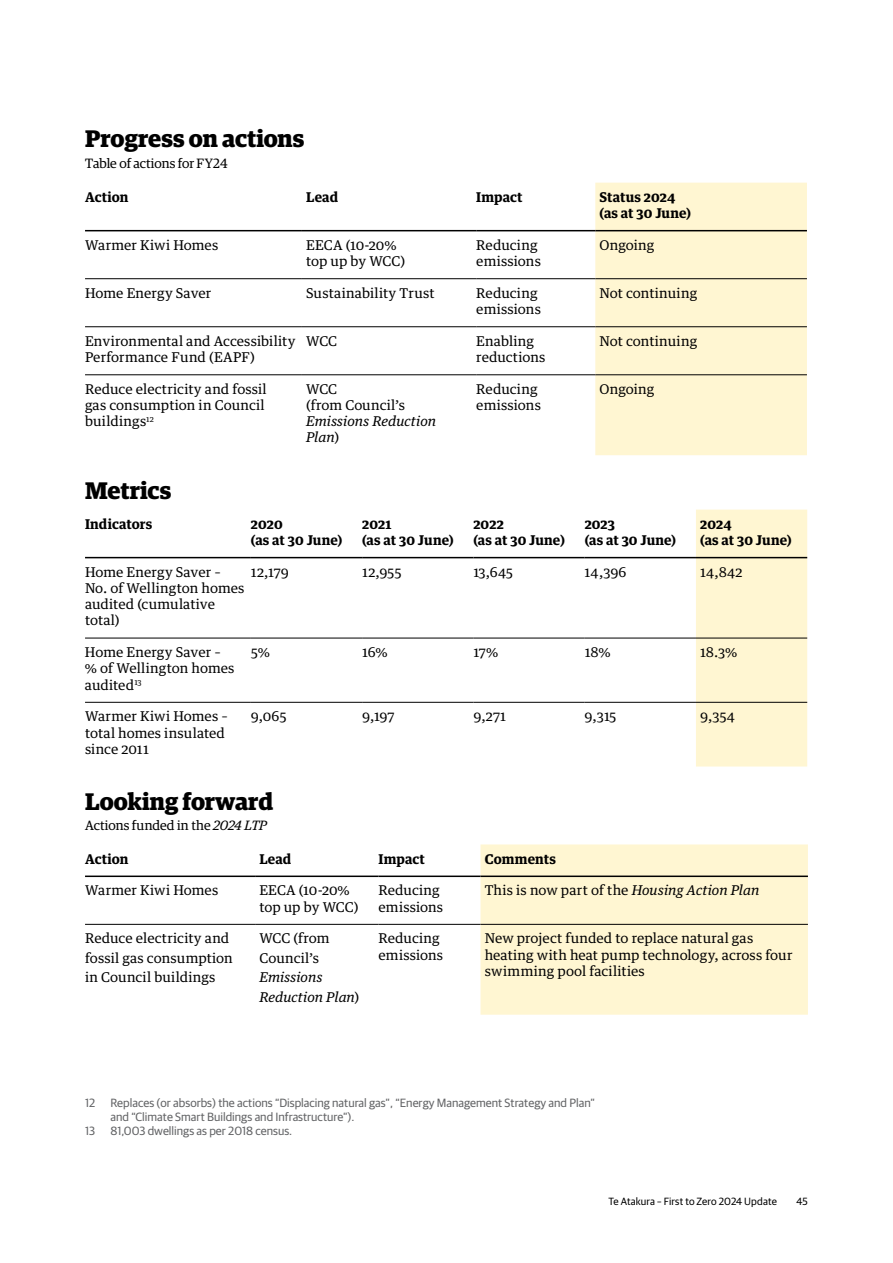
<style>
.page{position:relative;width:893px;height:1263px;background:#fff}
.page>*{position:absolute;margin:0;border:0;box-sizing:border-box;transform-origin:0 0}
.t1{font:700 24px "Guardian Egyp";letter-spacing:-.005em;color:#000}
.Body_Copy{font:13.5px/16.2px "Guardian Text Egyp";letter-spacing:.005em;color:#000}
.Body_Copy-2{font:700 13.5px/16.2px "Guardian Text Egyp";letter-spacing:.005em;color:#000}
.Body_Copy-3{font:italic 13.5px/16.2px "Guardian Text Egyp";letter-spacing:.005em;color:#000}
.Body_Copy-4{font:13.5px "Guardian Egyp";color:#000}
.Footnote{font:12px/14.4px "Guardian Sans";color:#636466}
.t2{font:10.5px "Guardian Sans";letter-spacing:.01em;color:#000}
.s1{font-style:normal}
.s2{font-style:italic}
</style>
<div class="page">
<div style="left:595px;top:183px;width:212px;height:272px;background:#fff6d2"></div>
<hr style="left:85px;top:278px;width:217px;height:1px;background:#000">
<hr style="left:302px;top:278px;width:174px;height:1px;background:#000">
<hr style="left:476px;top:278px;width:119px;height:1px;background:#000">
<hr style="left:595px;top:278px;width:212px;height:1px;background:#000">
<hr style="left:85px;top:326px;width:217px;height:1px;background:#000">
<hr style="left:302px;top:326px;width:174px;height:1px;background:#000">
<hr style="left:476px;top:326px;width:119px;height:1px;background:#000">
<hr style="left:595px;top:326px;width:212px;height:1px;background:#000">
<hr style="left:85px;top:374px;width:217px;height:1px;background:#000">
<hr style="left:302px;top:374px;width:174px;height:1px;background:#000">
<hr style="left:476px;top:374px;width:119px;height:1px;background:#000">
<hr style="left:595px;top:374px;width:212px;height:1px;background:#000">
<hr style="left:85px;top:230px;width:217px;height:1px;background:#000">
<hr style="left:302px;top:230px;width:174px;height:1px;background:#000">
<hr style="left:476px;top:230px;width:119px;height:1px;background:#000">
<hr style="left:595px;top:230px;width:212px;height:1px;background:#000">
<div style="left:696px;top:510px;width:111px;height:256px;background:#fff6d2"></div>
<hr style="left:85px;top:638px;width:166px;height:1px;background:#000">
<hr style="left:251px;top:638px;width:111px;height:1px;background:#000">
<hr style="left:362px;top:638px;width:111px;height:1px;background:#000">
<hr style="left:473px;top:638px;width:112px;height:1px;background:#000">
<hr style="left:585px;top:638px;width:111px;height:1px;background:#000">
<hr style="left:696px;top:638px;width:111px;height:1px;background:#000">
<hr style="left:85px;top:702px;width:166px;height:1px;background:#000">
<hr style="left:251px;top:702px;width:111px;height:1px;background:#000">
<hr style="left:362px;top:702px;width:111px;height:1px;background:#000">
<hr style="left:473px;top:702px;width:112px;height:1px;background:#000">
<hr style="left:585px;top:702px;width:111px;height:1px;background:#000">
<hr style="left:696px;top:702px;width:111px;height:1px;background:#000">
<hr style="left:85px;top:557px;width:166px;height:1px;background:#000">
<hr style="left:251px;top:557px;width:111px;height:1px;background:#000">
<hr style="left:362px;top:557px;width:111px;height:1px;background:#000">
<hr style="left:473px;top:557px;width:112px;height:1px;background:#000">
<hr style="left:585px;top:557px;width:111px;height:1px;background:#000">
<hr style="left:696px;top:557px;width:111px;height:1px;background:#000">
<div style="left:480px;top:844px;width:328px;height:171px;background:#fff6d2"></div>
<hr style="left:85px;top:924px;width:170px;height:1px;background:#000">
<hr style="left:255px;top:924px;width:123px;height:1px;background:#000">
<hr style="left:378px;top:924px;width:102px;height:1px;background:#000">
<hr style="left:480px;top:924px;width:328px;height:1px;background:#000">
<hr style="left:85px;top:875px;width:170px;height:2px;background:#000">
<hr style="left:255px;top:875px;width:123px;height:2px;background:#000">
<hr style="left:378px;top:875px;width:102px;height:2px;background:#000">
<hr style="left:480px;top:875px;width:328px;height:2px;background:#000">
<h2 class="t1" style="left:85px;top:120px;width:221px">Progress on actions</h2>
<p class="Body_Copy-4" style="left:85px;top:154px;width:144px">Table of actions for FY24</p>
<p class="Body_Copy-2" style="left:85px;top:188px;width:45px">Action</p>
<p class="Body_Copy-2" style="left:306px;top:188px;width:34px">Lead</p>
<p class="Body_Copy-2" style="left:476px;top:188px;width:48px">Impact</p>
<p class="Body_Copy-2" style="left:600px;top:188px;width:93px">Status 2024 (as at 30 June)</p>
<p class="Body_Copy" style="left:85px;top:235px;width:135px">Warmer Kiwi Homes</p>
<p class="Body_Copy" style="left:306px;top:235px;width:101px">EECA (10-20% top up by WCC)</p>
<p class="Body_Copy" style="left:476px;top:235px;width:66px">Reducing emissions</p>
<p class="Body_Copy" style="left:600px;top:235px;width:56px">Ongoing</p>
<p class="Body_Copy" style="left:85px;top:283px;width:128px">Home Energy Saver</p>
<p class="Body_Copy" style="left:306px;top:283px;width:130px">Sustainability Trust</p>
<p class="Body_Copy" style="left:476px;top:283px;width:66px">Reducing emissions</p>
<p class="Body_Copy" style="left:600px;top:283px;width:99px">Not continuing</p>
<p class="Body_Copy" style="left:85px;top:331px;width:212px">Environmental and Accessibility<br>Performance Fund (EAPF)</p>
<p class="Body_Copy" style="left:306px;top:331px;width:33px">WCC</p>
<p class="Body_Copy" style="left:476px;top:331px;width:71px">Enabling reductions</p>
<p class="Body_Copy" style="left:600px;top:331px;width:99px">Not continuing</p>
<p class="Body_Copy" style="left:85px;top:380px;width:183px">Reduce electricity and fossil gas consumption in Council buildings<sup>12</sup></p>
<p class="Body_Copy-3" style="left:306px;top:380px;width:131px"><span class="s1">WCC<br>(from Council’s<br></span>Emissions Reduction<br>Plan<span class="s1">)</span></p>
<p class="Body_Copy" style="left:476px;top:380px;width:66px">Reducing emissions</p>
<p class="Body_Copy" style="left:600px;top:380px;width:56px">Ongoing</p>
<h2 class="t1" style="left:85px;top:472px;width:88px">Metrics</h2>
<p class="Body_Copy-2" style="left:85px;top:514px;width:69px">Indicators</p>
<p class="Body_Copy-2" style="left:251px;top:514px;width:93px">2020<br>(as at 30 June)</p>
<p class="Body_Copy-2" style="left:362px;top:514px;width:93px">2021<br>(as at 30 June)</p>
<p class="Body_Copy-2" style="left:473px;top:514px;width:93px">2022<br>(as at 30 June)</p>
<p class="Body_Copy-2" style="left:585px;top:514px;width:93px">2023<br>(as at 30 June)</p>
<p class="Body_Copy-2" style="left:700px;top:514px;width:93px">2024<br>(as at 30 June)</p>
<p class="Body_Copy" style="left:85px;top:562px;width:161px">Home Energy Saver –<br>No. of Wellington homes audited (cumulative total)</p>
<p class="Body_Copy" style="left:251px;top:562px;width:39px">12,179</p>
<p class="Body_Copy" style="left:362px;top:562px;width:41px">12,955</p>
<p class="Body_Copy" style="left:473px;top:562px;width:41px">13,645</p>
<p class="Body_Copy" style="left:585px;top:562px;width:43px">14,396</p>
<p class="Body_Copy" style="left:700px;top:562px;width:44px">14,842</p>
<p class="Body_Copy" style="left:85px;top:643px;width:151px">Home Energy Saver – % of Wellington homes audited<sup>13</sup></p>
<p class="Body_Copy" style="left:251px;top:643px;width:21px">5%</p>
<p class="Body_Copy" style="left:362px;top:643px;width:27px">16%</p>
<p class="Body_Copy" style="left:473px;top:643px;width:26px">17%</p>
<p class="Body_Copy" style="left:585px;top:643px;width:28px">18%</p>
<p class="Body_Copy" style="left:700px;top:643px;width:39px">18.3%</p>
<p class="Body_Copy" style="left:85px;top:707px;width:144px">Warmer Kiwi Homes – total homes insulated since 2011</p>
<p class="Body_Copy" style="left:251px;top:707px;width:37px">9,065</p>
<p class="Body_Copy" style="left:362px;top:707px;width:34px">9,197</p>
<p class="Body_Copy" style="left:473px;top:707px;width:34px">9,271</p>
<p class="Body_Copy" style="left:585px;top:707px;width:33px">9,315</p>
<p class="Body_Copy" style="left:700px;top:707px;width:37px">9,354</p>
<h2 class="t1" style="left:85px;top:784px;width:190px">Looking forward</h2>
<p class="Body_Copy-4" style="left:85px;top:816px;width:183px">Actions funded in the <span class="s2">2024 LTP</span></p>
<p class="Body_Copy-2" style="left:85px;top:849px;width:45px">Action</p>
<p class="Body_Copy-2" style="left:259px;top:849px;width:34px">Lead</p>
<p class="Body_Copy-2" style="left:378px;top:849px;width:48px">Impact</p>
<p class="Body_Copy-2" style="left:485px;top:849px;width:73px">Comments</p>
<p class="Body_Copy" style="left:85px;top:881px;width:135px">Warmer Kiwi Homes</p>
<p class="Body_Copy" style="left:259px;top:881px;width:101px">EECA (10-20% top up by WCC)</p>
<p class="Body_Copy" style="left:378px;top:881px;width:66px">Reducing emissions</p>
<p class="Body_Copy" style="left:485px;top:881px;width:276px">This is now part of the <span class="s2">Housing Action Plan</span></p>
<p class="Body_Copy" style="left:85px;top:927px;width:149px;line-height:19.5px">Reduce electricity and fossil gas consumption in Council buildings</p>
<p class="Body_Copy-3" style="left:259px;top:927px;width:101px;line-height:19.5px"><span class="s1">WCC (from<br>Council’s<br></span>Emissions<br>Reduction Plan<span class="s1">)</span></p>
<p class="Body_Copy" style="left:378px;top:929px;width:66px">Reducing emissions</p>
<p class="Body_Copy" style="left:485px;top:929px;width:309px">New project funded to replace natural gas heating with heat pump technology, across four swimming pool facilities</p>
<p class="Footnote" style="left:85px;top:1094px;width:12px">12</p>
<p class="Footnote" style="left:111px;top:1094px;width:486px">Replaces (or absorbs) the actions “Displacing natural gas”, “Energy Management Strategy and Plan” and “Climate Smart Buildings and Infrastructure”).</p>
<p class="Footnote" style="left:85px;top:1123px;width:12px">13</p>
<p class="Footnote" style="left:111px;top:1123px;width:183px">81,003 dwellings as per 2018 census.</p>
<p class="t2" style="left:608px;top:1194px;width:170px">Te Atakura – First to Zero 2024 Update</p>
<p class="t2" style="left:796px;top:1194px;width:13px">45</p>
</div>
